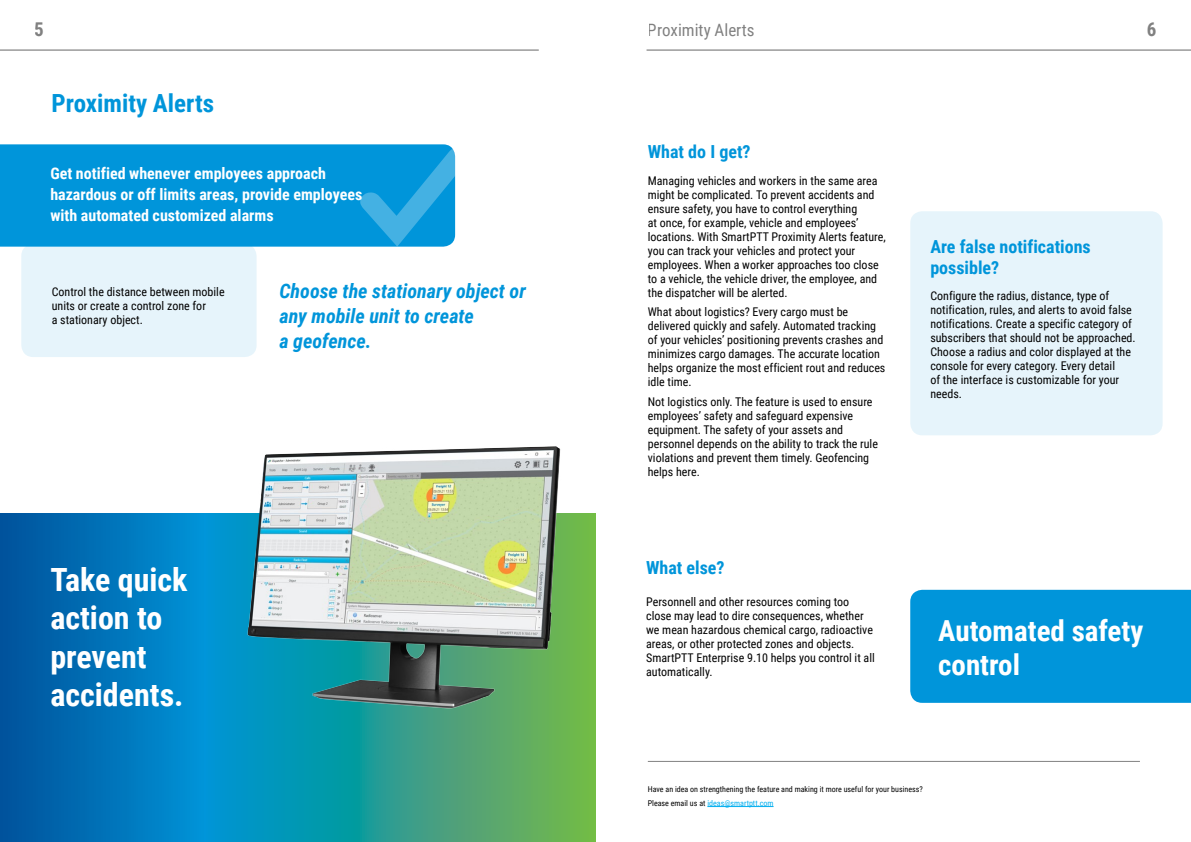
<style>
.page{position:relative;width:1191px;height:842px;background:#fff}
.page>*{position:absolute;margin:0;border:0;box-sizing:border-box;transform-origin:0 0}
.t1{font:700 32px/38.4px "Roboto Condensed";color:#fff}
.t2{font:700 29px/34px "Roboto Condensed";color:#fff}
.t3{font:700 25px "Roboto Condensed";color:#0095da}
.t4{font:italic 700 20px/25px "Roboto Condensed";color:#0095da}
.t5{font:700 19px "Roboto Condensed";color:#000}
.t6{font:700 18px/21.6px "Roboto Condensed";color:#0095da}
.t7{font:17px "Roboto Condensed";color:#000}
.t8{font:700 16px/21px "Roboto Condensed";color:#fff}
.t9{font:12px/14px "Roboto Condensed";color:#000}
.t10{font:8px/13.5px "Roboto Condensed";color:#000}
.s1{color:#00aeef}
</style>
<div class="page">
<hr style="left:646px;top:50px;width:545px;height:1px;background:#000">
<hr style="left:0;top:50px;width:539px;height:1px;background:#000">
<div style="left:21px;top:244px;width:236px;height:113px;background:#e6f4fb;border-radius:12px"></div>
<div style="left:0;top:144px;width:450px;height:103px;background:#0095da"></div>
<svg style="left:0;top:513px;width:595px;height:329px;background:#1486a6"></svg>
<svg style="left:360px;top:146px;width:96px;height:101px;background:#159ddc"></svg>
<div style="left:910px;top:590px;width:281px;height:113px;background:#0095da"></div>
<div style="left:910px;top:211px;width:252px;height:224px;background:#e6f4fb;border-radius:12px"></div>
<hr style="left:707px;top:806px;width:66px;height:1px;background:#00aeef">
<hr style="left:648px;top:761px;width:492px;height:1px;background:#000">
<img style="left:218px;top:446px;width:369px;height:272px">
<h3 class="t5" style="left:35px;top:16px;width:11px">5</h3>
<h3 class="t5" style="left:1146px;top:16px;width:11px">6</h3>
<h3 class="t7" style="left:648px;top:18px;width:108px">Proximity Alerts</h3>
<h3 class="t3" style="left:52px;top:86px;width:164px">Proximity Alerts</h3>
<h3 class="t8" style="left:50px;top:162px;width:313px">Get notified whenever employees approach hazardous or off limits areas, provide employees with automated customized alarms</h3>
<p class="t9" style="left:52px;top:284px;width:174px">Control the distance between mobile units or create a control zone for<br>a stationary object.</p>
<h3 class="t4" style="left:279px;top:277px;width:248px">Choose the stationary object or any mobile unit to create<br>a geofence.</h3>
<h1 class="t1" style="left:50px;top:559px;width:139px">Take quick action to prevent accidents.</h1>
<h3 class="t6" style="left:648px;top:140px;width:104px">What do I get?</h3>
<p class="t9" style="left:648px;top:173px;width:239px">Managing vehicles and workers in the same area might be complicated. To prevent accidents and ensure safety, you have to control everything<br>at once, for example, vehicle and employees’ locations. With SmartPTT Proximity Alerts feature, you can track your vehicles and protect your employees. When a worker approaches too close to a vehicle, the vehicle driver, the employee, and the dispatcher will be alerted.</p>
<p class="t9" style="left:648px;top:304px;width:239px">What about logistics? Every cargo must be delivered quickly and safely. Automated tracking of your vehicles’ positioning prevents crashes and minimizes cargo damages. The accurate location helps organize the most efficient rout and reduces idle time.</p>
<p class="t9" style="left:648px;top:394px;width:232px">Not logistics only. The feature is used to ensure employees’ safety and safeguard expensive equipment. The safety of your assets and personnel depends on the ability to track the rule violations and prevent them timely. Geofencing helps here.</p>
<h3 class="t6" style="left:646px;top:556px;width:80px">What else?</h3>
<p class="t9" style="left:646px;top:594px;width:230px">Personnell and other resources coming too close may lead to dire consequences, whether we mean hazardous chemical cargo, radioactive areas, or other protected zones and objects.<br>SmartPTT Enterprise 9.10 helps you control it all automatically.</p>
<h3 class="t6" style="left:930px;top:235px;width:162px">Are false notifications possible?</h3>
<p class="t9" style="left:930px;top:289px;width:207px">Configure the radius, distance, type of notification, rules, and alerts to avoid false notifications. Create a specific category of subscribers that should not be approached.<br>Choose a radius and color displayed at the console for every category. Every detail<br>of the interface is customizable for your needs.</p>
<h2 class="t2" style="left:938px;top:612px;width:207px">Automated safety control</h2>
<p class="t10" style="left:648px;top:782px;width:276px">Have an idea on strengthening the feature and making it more useful for your business?<br>Please email us at <span class="s1">ideas@smartptt.com</span></p>
</div>
